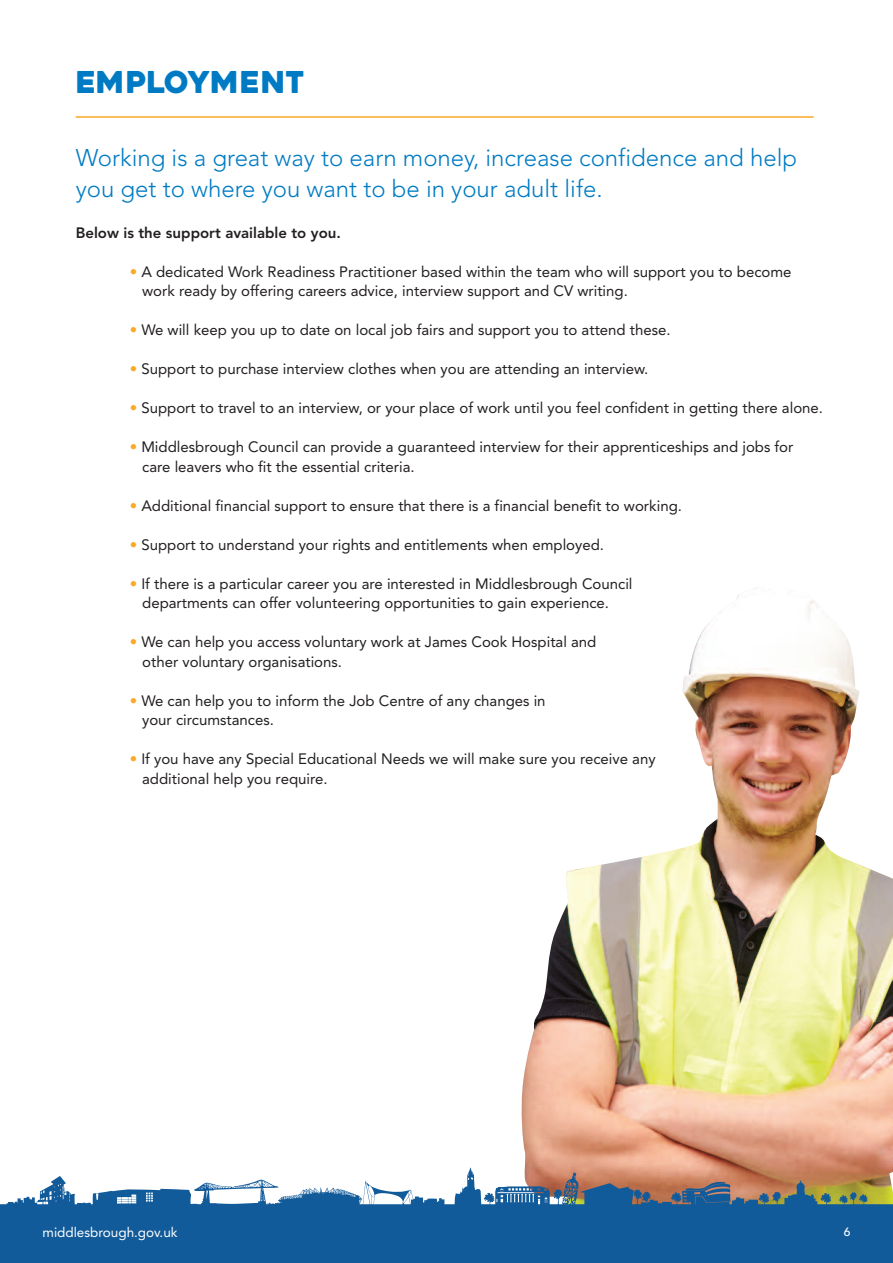
<style>
.page{position:relative;width:893px;height:1263px;background:#fff}
.page>*{position:absolute;margin:0;border:0;box-sizing:border-box;transform-origin:0 0}
.t1{font:30px "Heavitas";letter-spacing:.015em;color:#007bc3}
.t2{font:300 24px/31.5px "Avenir";color:#007bc3}
.t3{font:15px/19.5px "Avenir";color:#231f20}
.t4{font:800 15px "Avenir";color:#231f20}
.t5{font:13.5px "Avenir";color:#fff}
.t6{font:500 12px "Avenir";color:#fff}
.s1{color:#faa928}
</style>
<div class="page">
<img style="left:521px;top:587px;width:372px;height:580px">
<svg style="left:0;top:1167px;width:893px;height:96px;fill:#125b9a"></svg>
<hr style="left:76px;top:116px;width:738px;height:2px;background:#faa928">
<h1 class="t1" style="left:76px;top:71px;width:230px">EMPLOYMENT</h1>
<h2 class="t2" style="left:76px;top:143px;width:723px">Working is a great way to earn money, increase confidence and help you get to where you want to be in your adult life.</h2>
<p class="t4" style="left:76px;top:226px;width:267px">Below is the support available to you.</p>
<p class="t3" style="left:142px;top:263px;width:651px;text-indent:-12px"><span class="s1">•</span> A dedicated Work Readiness Practitioner based within the team who will support you to become work ready by offering careers advice, interview support and CV writing.</p>
<p class="t3" style="left:130px;top:321px;width:542px"><span class="s1">•</span> We will keep you up to date on local job fairs and support you to attend these.</p>
<p class="t3" style="left:130px;top:360px;width:520px"><span class="s1">•</span> Support to purchase interview clothes when you are attending an interview.</p>
<p class="t3" style="left:130px;top:399px;width:695px"><span class="s1">•</span> Support to travel to an interview, or your place of work until you feel confident in getting there alone.</p>
<p class="t3" style="left:142px;top:438px;width:653px;text-indent:-12px"><span class="s1">•</span> Middlesbrough Council can provide a guaranteed interview for their apprenticeships and jobs for care leavers who fit the essential criteria.</p>
<p class="t3" style="left:130px;top:497px;width:554px"><span class="s1">•</span> Additional financial support to ensure that there is a financial benefit to working.</p>
<p class="t3" style="left:130px;top:536px;width:476px"><span class="s1">•</span> Support to understand your rights and entitlements when employed.</p>
<p class="t3" style="left:142px;top:575px;width:492px;text-indent:-12px"><span class="s1">•</span> If there is a particular career you are interested in Middlesbrough Council departments can offer volunteering opportunities to gain experience.</p>
<p class="t3" style="left:142px;top:633px;width:456px;text-indent:-12px"><span class="s1">•</span> We can help you access voluntary work at James Cook Hospital and other voluntary organisations.</p>
<p class="t3" style="left:142px;top:692px;width:405px;text-indent:-12px"><span class="s1">•</span> We can help you to inform the Job Centre of any changes in your circumstances.</p>
<p class="t3" style="left:142px;top:750px;width:515px;text-indent:-12px"><span class="s1">•</span> If you have any Special Educational Needs we will make sure you receive any additional help you require.</p>
<p class="t5" style="left:43px;top:1227px;width:137px">middlesbrough.gov.uk</p>
<p class="t6" style="left:844px;top:1226px;width:8px">6</p>
</div>
